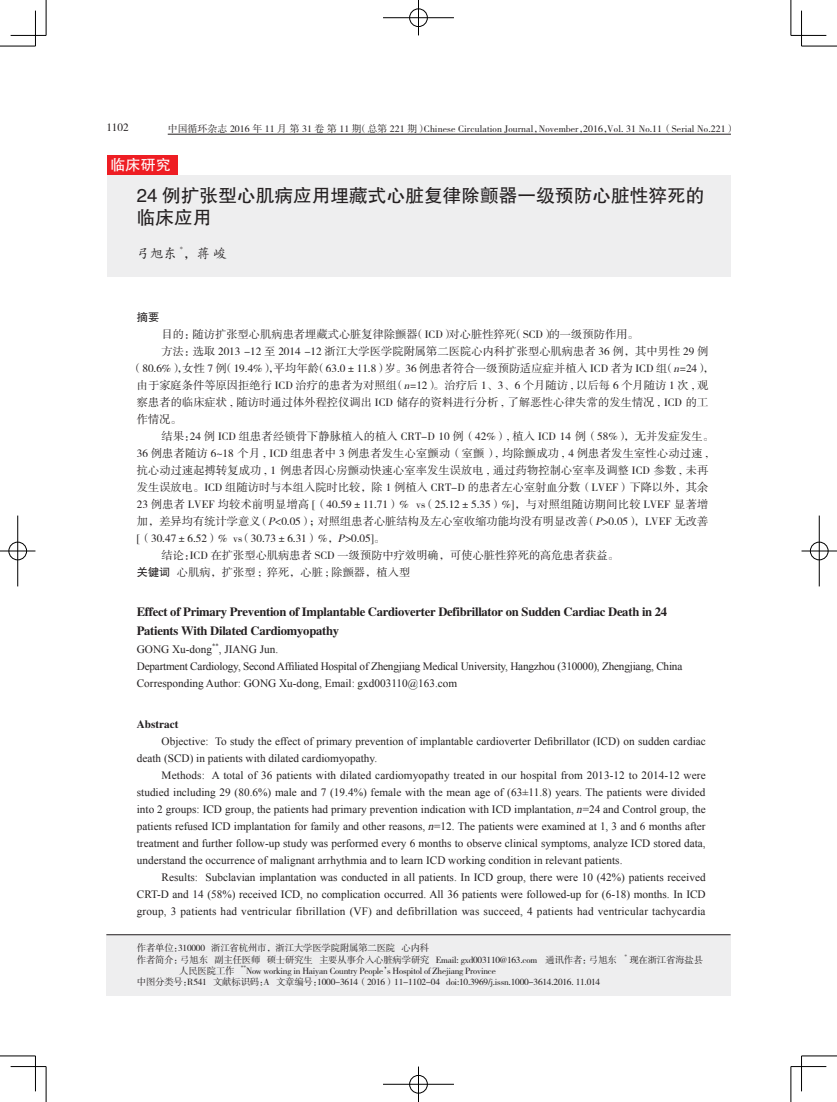
<style>
.page{position:relative;width:837px;height:1102px;background:#fff}
.page>*{position:absolute;margin:0;border:0;box-sizing:border-box;transform-origin:0 0}
.t1{font:18.62px/22.4px "FZHTJW GB1 0";color:#231f20}
.t2{font:15px "FZHTJW GB1 0";color:#fff}
.t3{font:13.25px "FZKTJW GB1 0";color:#231f20}
.t4{font:12.62px/19.4px "FZXBSJW GB1 0";letter-spacing:-.02em;color:#231f20}
.t5{font:11.25px/17px "Times New Roman";color:#231f20;text-align:justify}
.t6{font:11.25px "FZSSJW GB1 0";color:#231f20}
.t7{font:11.25px/17px "Times New Roman";letter-spacing:-.02em;color:#231f20}
.t8{font:11.25px "FZSSJW GB1 0";letter-spacing:.02em;color:#231f20}
.t9{font:11.25px "FZXBSJW GB1 0";color:#231f20}
.t10{font:11.25px "FZSSK GBK1 0";color:#231f20}
.t11{font:11.25px "FZHTJW GB1 0";color:#231f20}
.t12{font:9.88px "FZSSK GBK1 0";letter-spacing:.01em;color:#231f20}
.t13{font:9.38px/11.2px "FZSSJW GB1 0";letter-spacing:-.02em;color:#231f20}
.t14{font:6.5px "Times New Roman";color:#231f20}
.t15{font:6.5px "FZXLFW GB1 0";color:#231f20}
.t16{font:5.5px "FZSSJW GB1 0";color:#231f20}
.s1{font-style:italic}
.s2{font-family:"FZHTJW GB1 0"}
</style>
<div class="page">
<hr style="left:168px;top:134px;width:562px;height:1px;background:#231f20">
<div style="left:106px;top:935px;width:624px;height:61px;background:#eeeeef"></div>
<div style="left:107px;top:175px;width:623px;height:101px;background:#eeeeef"></div>
<div style="left:107px;top:155px;width:70px;height:19px;background:#ee1d23"></div>
<hr style="left:106px;top:935px;width:624px;height:1px;background:#231f20">
<hr style="left:0;top:46px;width:35px;height:1px;background:#000">
<hr style="left:801px;top:46px;width:35px;height:1px;background:#000">
<hr style="left:0;top:1056px;width:35px;height:1px;background:#000">
<hr style="left:801px;top:1056px;width:35px;height:1px;background:#000">
<hr style="left:46px;top:0;width:1px;height:35px;background:#000">
<hr style="left:46px;top:1067px;width:1px;height:35px;background:#000">
<hr style="left:790px;top:0;width:1px;height:35px;background:#000">
<hr style="left:790px;top:1067px;width:1px;height:35px;background:#000">
<hr style="left:11px;top:35px;width:35px;height:1px;background:#000">
<hr style="left:790px;top:35px;width:36px;height:1px;background:#000">
<hr style="left:11px;top:1066px;width:35px;height:1px;background:#000">
<hr style="left:790px;top:1066px;width:36px;height:1px;background:#000">
<hr style="left:35px;top:11px;width:1px;height:35px;background:#000">
<hr style="left:35px;top:1056px;width:1px;height:35px;background:#000">
<hr style="left:801px;top:11px;width:1px;height:35px;background:#000">
<hr style="left:801px;top:1056px;width:1px;height:35px;background:#000">
<div style="left:408px;top:8px;width:20px;height:19px;border:2px solid #fff;border-radius:50%"></div>
<hr style="left:383px;top:17px;width:71px;height:2px;background:#fff">
<hr style="left:417px;top:0;width:2px;height:35px;background:#fff">
<div style="left:409px;top:9px;width:18px;height:18px;border:1px solid #000;border-radius:50%"></div>
<hr style="left:383px;top:18px;width:71px;height:1px;background:#000">
<hr style="left:418px;top:0;width:1px;height:35px;background:#000">
<div style="left:408px;top:1075px;width:20px;height:19px;border:2px solid #fff;border-radius:50%"></div>
<hr style="left:383px;top:1083px;width:71px;height:2px;background:#fff">
<hr style="left:417px;top:1067px;width:2px;height:35px;background:#fff">
<div style="left:409px;top:1075px;width:18px;height:18px;border:1px solid #000;border-radius:50%"></div>
<hr style="left:383px;top:1084px;width:71px;height:1px;background:#000">
<hr style="left:418px;top:1067px;width:1px;height:35px;background:#000">
<div style="left:8px;top:541px;width:19px;height:20px;border:2px solid #fff;border-radius:50%"></div>
<hr style="left:0;top:550px;width:35px;height:2px;background:#fff">
<hr style="left:17px;top:516px;width:2px;height:70px;background:#fff">
<div style="left:9px;top:542px;width:18px;height:18px;border:1px solid #000;border-radius:50%"></div>
<hr style="left:0;top:551px;width:35px;height:1px;background:#000">
<hr style="left:18px;top:516px;width:1px;height:70px;background:#000">
<div style="left:809px;top:541px;width:19px;height:20px;border:2px solid #fff;border-radius:50%"></div>
<hr style="left:801px;top:550px;width:35px;height:2px;background:#fff">
<div style="left:809px;top:542px;width:19px;height:18px;border:1px solid #000;border-radius:50%"></div>
<hr style="left:801px;top:551px;width:35px;height:1px;background:#000">
<hr style="left:818px;top:516px;width:1px;height:70px;background:#000">
<p class="t10" style="left:106px;top:122px;width:24px">1102</p>
<p class="t12" style="left:168px;top:124px;width:569px">中国循环杂志 2016 年 11 月 第 31 卷 第 11 期（总第 221 期）Chinese Circulation Journal，November，2016，Vol. 31 No.11（Serial No.221）</p>
<h2 class="t2" style="left:110px;top:156px;width:62px">临床研究</h2>
<h1 class="t1" style="left:137px;top:184px;width:569px">24 例扩张型心肌病应用埋藏式心脏复律除颤器一级预防心脏性猝死的临床应用</h1>
<p class="t3" style="left:137px;top:246px;width:41px">弓旭东</p>
<p class="t15" style="left:180px;top:246px;width:5px">*</p>
<p class="t3" style="left:183px;top:246px;width:45px">，蒋 峻</p>
<p class="t11" style="left:137px;top:311px;width:24px">摘要</p>
<p class="t6" style="left:161px;top:329px;width:478px">目的：随访扩张型心肌病患者埋藏式心脏复律除颤器（ICD）对心脏性猝死（SCD）的一级预防作用。</p>
<p class="t6" style="left:161px;top:346px;width:548px">方法：选取 2013 -12 至 2014 -12 浙江大学医学院附属第二医院心内科扩张型心肌病患者 36 例，其中男性 29 例</p>
<p class="t6" style="left:131px;top:363px;width:584px">（80.6%），女性 7 例（19.4%），平均年龄（63.0±11.8）岁。36 例患者符合一级预防适应症并植入 ICD 者为 ICD 组（<span class="s1">n</span>=24），</p>
<p class="t6" style="left:137px;top:380px;width:573px">由于家庭条件等原因拒绝行 ICD 治疗的患者为对照组（<span class="s1">n</span>=12）。治疗后 1、3、6 个月随访 , 以后每 6 个月随访 1 次 , 观</p>
<p class="t6" style="left:137px;top:397px;width:573px">察患者的临床症状 , 随访时通过体外程控仪调出 ICD 储存的资料进行分析 , 了解恶性心律失常的发生情况 , ICD 的工</p>
<p class="t6" style="left:137px;top:414px;width:46px">作情况。</p>
<p class="t6" style="left:161px;top:431px;width:553px">结果：24 例 ICD 组患者经锁骨下静脉植入的植入 CRT-D 10 例（42%）, 植入 ICD 14 例（58%），无并发症发生。</p>
<p class="t6" style="left:137px;top:448px;width:572px">36 例患者随访 6~18 个月 , ICD 组患者中 3 例患者发生心室颤动（室颤）, 均除颤成功 , 4 例患者发生室性心动过速 ,</p>
<p class="t6" style="left:137px;top:465px;width:572px">抗心动过速起搏转复成功 , 1 例患者因心房颤动快速心室率发生误放电 , 通过药物控制心室率及调整 ICD 参数 , 未再</p>
<p class="t6" style="left:137px;top:482px;width:573px">发生误放电。ICD 组随访时与本组入院时比较，除 1 例植入 CRT-D 的患者左心室射血分数（LVEF）下降以外，其余</p>
<p class="t8" style="left:137px;top:499px;width:573px">23 例患者 LVEF 均较术前明显增高 [（40.59±11.71）% vs （25.12±5.35）%]，与对照组随访期间比较 LVEF 显著增</p>
<p class="t6" style="left:137px;top:516px;width:573px">加，差异均有统计学意义（<span class="s1">P</span>&lt;0.05）；对照组患者心脏结构及左心室收缩功能均没有明显改善（<span class="s1">P</span>&gt;0.05），LVEF 无改善</p>
<p class="t6" style="left:137px;top:533px;width:249px">[（30.47±6.52）% vs （30.73±6.31）%，<span class="s1">P</span>&gt;0.05]。</p>
<p class="t6" style="left:161px;top:550px;width:459px">结论：ICD 在扩张型心肌病患者 SCD 一级预防中疗效明确，可使心脏性猝死的高危患者获益。</p>
<p class="t6" style="left:137px;top:567px;width:275px"><span class="s2">关键词</span> 心肌病，扩张型 ; 猝死，心脏 ; 除颤器，植入型</p>
<p class="t4" style="left:137px;top:602px;width:531px">Effect of Primary Prevention of Implantable Cardioverter Defibrillator on Sudden Cardiac Death in 24<br>Patients With Dilated Cardiomyopathy</p>
<p class="t5" style="left:137px;top:641px;width:77px">GONG Xu-dong</p>
<p class="t14" style="left:212px;top:641px;width:8px">**</p>
<p class="t7" style="left:137px;top:641px;width:547px;text-indent:82px">, JIANG Jun.<br>Department Cardiology, Second Affiliated Hospital of Zhengjiang Medical University, Hangzhou (310000), Zhengjiang, China<br>Corresponding Author: GONG Xu-dong, Email: gxd003110@163.com</p>
<p class="t9" style="left:137px;top:718px;width:43px">Abstract</p>
<p class="t5" style="left:137px;top:732px;width:570px;text-indent:25px">Objective: To study the effect of primary prevention of implantable cardioverter Defibrillator (ICD) on sudden cardiac death (SCD) in patients with dilated cardiomyopathy.</p>
<p class="t5" style="left:137px;top:766px;width:570px;text-indent:25px">Methods: A total of 36 patients with dilated cardiomyopathy treated in our hospital from 2013-12 to 2014-12 were studied including 29 (80.6%) male and 7 (19.4%) female with the mean age of (63±11.8) years. The patients were divided into 2 groups: ICD group, the patients had primary prevention indication with ICD implantation, <span class="s1">n</span>=24 and Control group, the patients refused ICD implantation for family and other reasons, <span class="s1">n</span>=12. The patients were examined at 1, 3 and 6 months after treatment and further follow-up study was performed every 6 months to observe clinical symptoms, analyze ICD stored data, understand the occurrence of malignant arrhythmia and to learn ICD working condition in relevant patients.</p>
<p class="t5" style="left:137px;top:868px;width:570px;text-indent:25px">Results: Subclavian implantation was conducted in all patients. In ICD group, there were 10 (42%) patients received CRT-D and 14 (58%) received ICD, no complication occurred. All 36 patients were followed-up for (6-18) months. In ICD group, 3 patients had ventricular fibrillation (VF) and defibrillation was succeed, 4 patients had ventricular tachycardia</p>
<p class="t13" style="left:137px;top:943px;width:481px">作者单位：310000 浙江省杭州市，浙江大学医学院附属第二医院 心内科<br>作者简介：弓旭东 副主任医师 硕士研究生 主要从事介入心脏病学研究 Email: gxd003110@163.com 通讯作者：弓旭东</p>
<p class="t16" style="left:624px;top:953px;width:4px">*</p>
<p class="t13" style="left:629px;top:954px;width:75px">现在浙江省海盐县</p>
<p class="t13" style="left:179px;top:966px;width:57px">人民医院工作</p>
<p class="t16" style="left:241px;top:965px;width:7px">**</p>
<p class="t13" style="left:137px;top:966px;width:465px;text-align:center">Now working in Haiyan Country People’s Hospitol of Zhejiang Province<br>中图分类号：R541 文献标识码：A 文章编号：1000-3614（2016）11-1102-04 doi:10.3969/j.issn.1000-3614.2016. 11.014</p>
</div>
